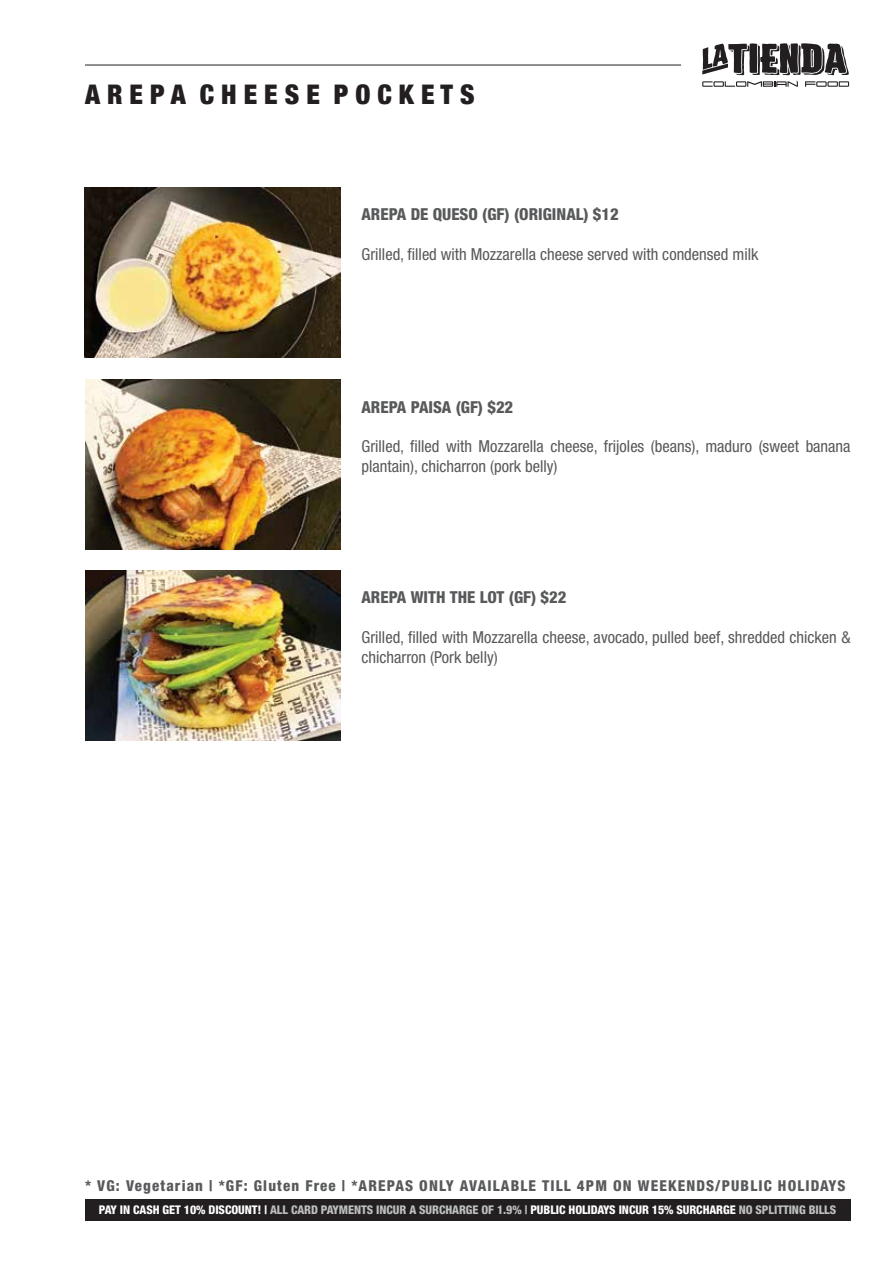
<style>
.page{position:relative;width:893px;height:1263px;background:#fff}
.page>*{position:absolute;margin:0;border:0;box-sizing:border-box;transform-origin:0 0}
.t1{font:900 condensed 27px "Helvetica Neue";color:#231f20}
.t2{font:condensed 16.5px/19.8px "Helvetica Neue";color:#58595b}
.t3{font:800 condensed 16.5px "Helvetica Neue";color:#58595b}
.t4{font:800 condensed 15px "Helvetica Neue";letter-spacing:.075em;color:#58595b}
.t5{font:800 condensed 12px "Helvetica Neue";letter-spacing:-.005em;color:#fff}
.s1{color:#bcbec0}
</style>
<div class="page">
<svg style="left:702px;top:43px;width:147px;height:44px"></svg>
<hr style="left:85px;top:65px;width:596px;height:1px;background:#231f20">
<div style="left:85px;top:1199px;width:765px;height:22px;background:#231f20"></div>
<img style="left:85px;top:188px;width:255px;height:170px">
<img style="left:85px;top:380px;width:255px;height:170px">
<img style="left:85px;top:571px;width:255px;height:169px">
<h1 class="t1" style="left:85px;top:72px;width:391px">A R E P A C H E E S E P O C K E T S</h1>
<p class="t3" style="left:361px;top:204px;width:259px">AREPA DE QUESO (GF) (ORIGINAL) $12</p>
<p class="t2" style="left:361px;top:244px;width:398px">Grilled, filled with Mozzarella cheese served with condensed milk</p>
<p class="t3" style="left:361px;top:396px;width:153px">AREPA PAISA (GF) $22</p>
<p class="t2" style="left:361px;top:436px;width:491px">Grilled, filled with Mozzarella cheese, frijoles (beans), maduro (sweet banana plantain), chicharron (pork belly)</p>
<p class="t3" style="left:361px;top:587px;width:206px">AREPA WITH THE LOT (GF) $22</p>
<p class="t2" style="left:361px;top:627px;width:491px">Grilled, filled with Mozzarella cheese, avocado, pulled beef, shredded chicken &amp; chicharron (Pork belly)</p>
<p class="t4" style="left:85px;top:1176px;width:762px">* VG: Vegetarian | *GF: Gluten Free | *AREPAS ONLY AVAILABLE TILL 4PM ON WEEKENDS/PUBLIC HOLIDAYS</p>
<p class="t5" style="left:99px;top:1202px;width:739px">PAY IN CASH GET 10% DISCOUNT! | <span class="s1">ALL CARD PAYMENTS INCUR A SURCHARGE OF 1.9% |</span> PUBLIC HOLIDAYS INCUR 15% SURCHARGE <span class="s1">NO SPLITTING BILLS</span></p>
</div>
